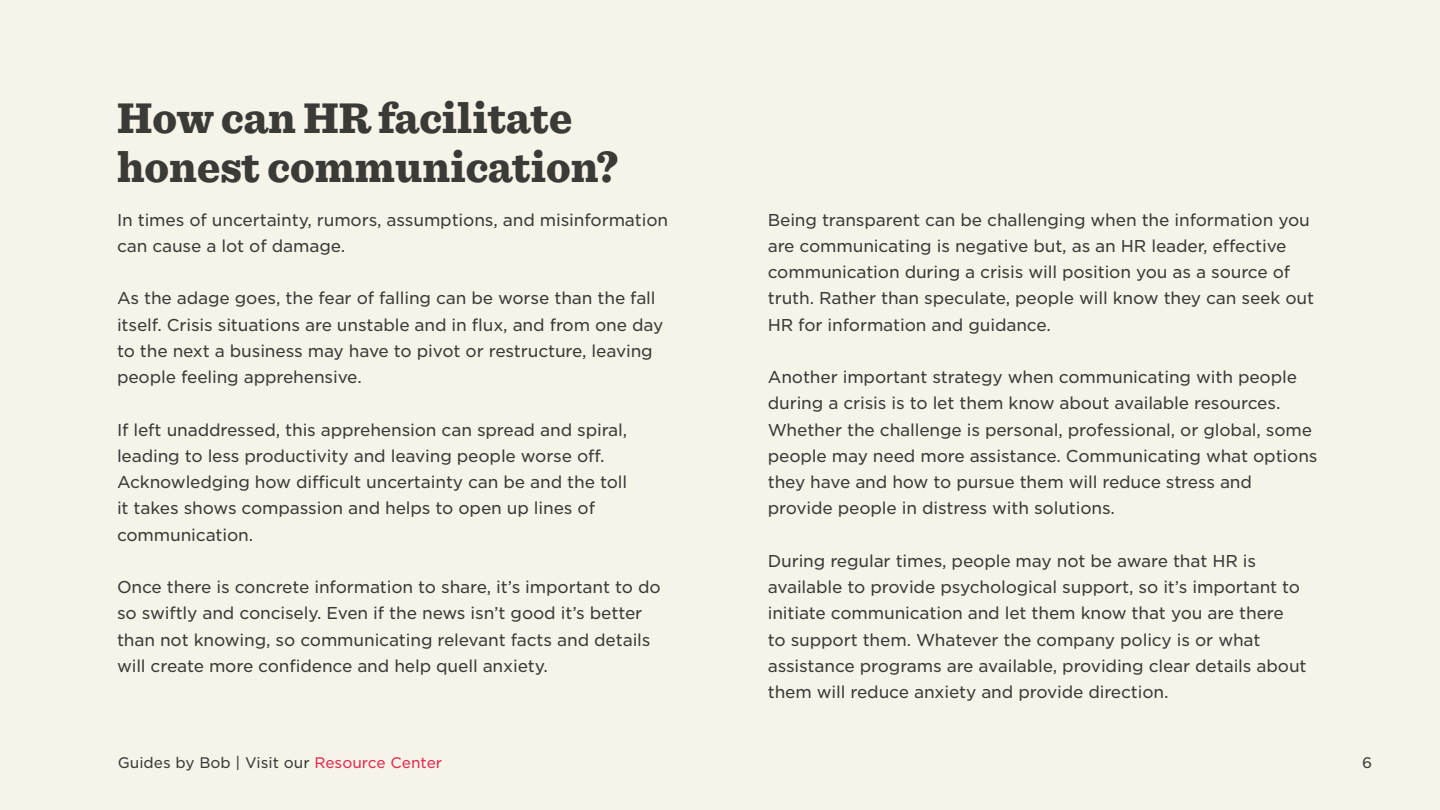
<style>
.page{position:relative;width:1440px;height:810px;background:#f6f3e8}
.page>*{position:absolute;margin:0;border:0;box-sizing:border-box;transform-origin:0 0}
.t1{font:900 45px/49.5px "Sentinel";color:#3a3a37;scale:.95 1}
.t2{font:16.5px/26.2px "Gotham S Sm";letter-spacing:-.01em;color:#3a3a37}
.t3{font:14.7px "Gotham S Sm";color:#3a3a37}
.s1{color:#e32b52}
</style>
<div class="page">
<h1 class="t1" style="left:117px;top:93px;width:530px">How can HR facilitate honest communication?</h1>
<p class="t2" style="left:117px;top:206px;width:553px">In times of uncertainty, rumors, assumptions, and misinformation can cause a lot of damage.</p>
<p class="t2" style="left:117px;top:285px;width:548px">As the adage goes, the fear of falling can be worse than the fall itself. Crisis situations are unstable and in flux, and from one day to the next a business may have to pivot or restructure, leaving people feeling apprehensive.</p>
<p class="t2" style="left:117px;top:416px;width:512px">If left unaddressed, this apprehension can spread and spiral, leading to less productivity and leaving people worse off.<br>Acknowledging how difficult uncertainty can be and the toll it takes shows compassion and helps to open up lines of communication.</p>
<p class="t2" style="left:117px;top:574px;width:545px">Once there is concrete information to share it, s’ important to do so swiftly and concisely. Even if the news isn t’ good it s’ better than not knowing, so communicating relevant facts and details will create more confidence and help quell anxiety.</p>
<p class="t3" style="left:118px;top:753px;width:326px">Guides by Bob | Visit our <span class="s1">Resource Center</span></p>
<p class="t2" style="left:768px;top:206px;width:548px">Being transparent can be challenging when the information you are communicating is negative but, as an HR leader, effective communication during a crisis will position you as a source of truth. Rather than speculate, people will know they can seek out HR for information and guidance.</p>
<p class="t2" style="left:768px;top:364px;width:551px">Another important strategy when communicating with people during a crisis is to let them know about available resources.<br>Whether the challenge is personal, professional, or global, some people may need more assistance. Communicating what options they have and how to pursue them will reduce stress and provide people in distress with solutions.</p>
<p class="t2" style="left:768px;top:547px;width:540px">During regular times, people may not be aware that HR is available to provide psychological support, so it s’ important to initiate communication and let them know that you are there<br>to support them. Whatever the company policy is or what assistance programs are available, providing clear details about them will reduce anxiety and provide direction.</p>
<p class="t3" style="left:1362px;top:753px;width:12px">6</p>
</div>
